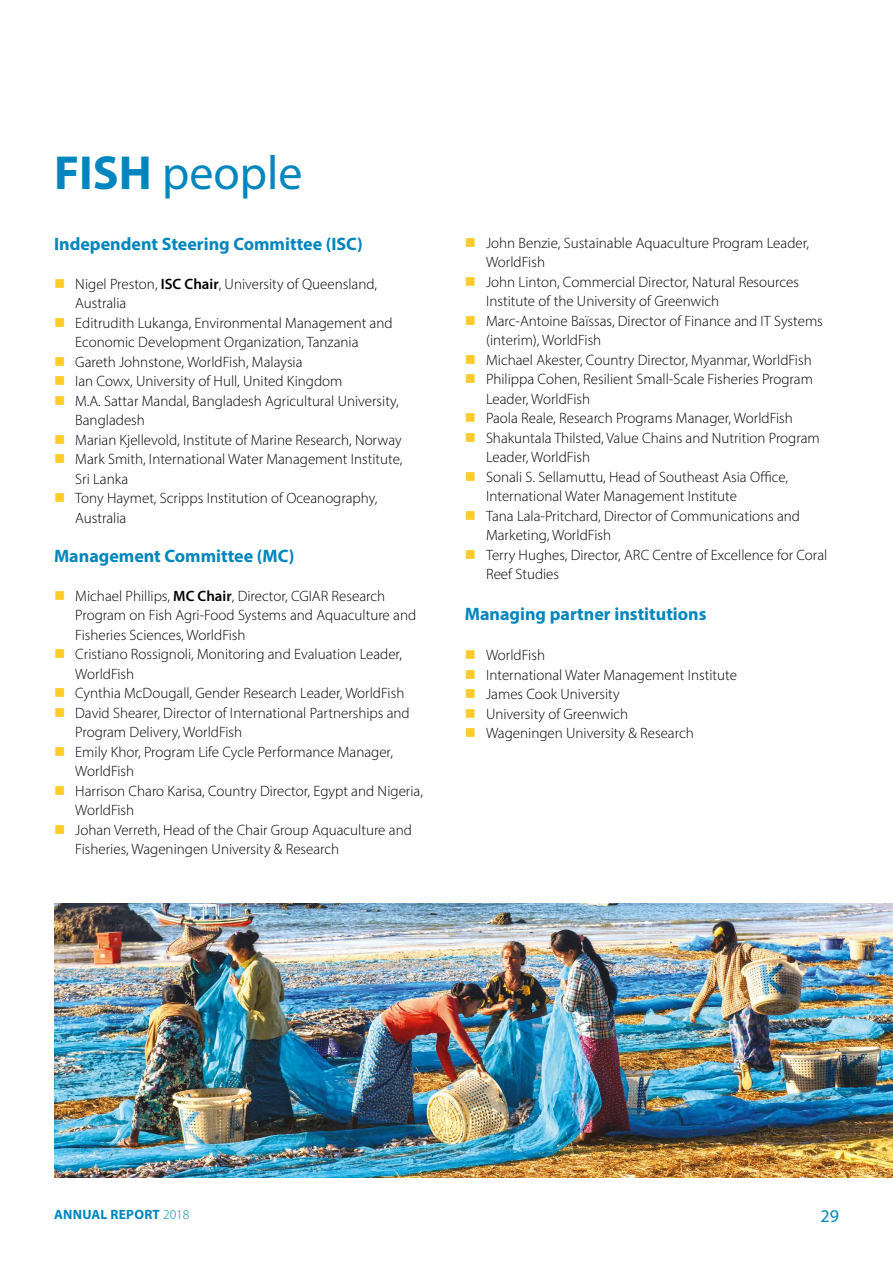
<style>
.page{position:relative;width:893px;height:1263px;background:#fff}
.page>*{position:absolute;margin:0;border:0;box-sizing:border-box;transform-origin:0 0}
.t1{font:48px "Myriad Pro";color:#0086be}
.t2{font:700 18px "Myriad Pro";color:#0086be}
.t3{font:18px "Myriad Pro";color:#0086be}
.t4{font:300 15px/19.5px "Myriad Pro";color:#000}
.t5{font:700 13.5px "Myriad Pro";letter-spacing:.02em;color:#0086be}
.s1{font-weight:700}
.s2{color:#fecb27}
.s3{font-weight:600}
.s4{font-weight:300}
</style>
<div class="page">
<img style="left:54px;top:904px;width:839px;height:274px">
<h1 class="t1" style="left:54px;top:143px;width:250px"><span class="s1">FISH</span> people</h1>
<p class="t2" style="left:54px;top:232px;width:310px">Independent Steering Committee (ISC)</p>
<p class="t4" style="left:75px;top:274px;width:303px;text-indent:-21px"><span class="s2">■</span> Nigel Preston, <span class="s3">ISC Chair</span>, University of Queensland,<br>Australia</p>
<p class="t4" style="left:75px;top:313px;width:319px;text-indent:-21px"><span class="s2">■</span> Editrudith Lukanga, Environmental Management and<br>Economic Development Organization, Tanzania</p>
<p class="t4" style="left:54px;top:352px;width:250px"><span class="s2">■</span> Gareth Johnstone, WorldFish, Malaysia</p>
<p class="t4" style="left:54px;top:371px;width:290px"><span class="s2">■</span> Ian Cowx, University of Hull, United Kingdom</p>
<p class="t4" style="left:75px;top:391px;width:325px;text-indent:-21px"><span class="s2">■</span> M.A. Sattar Mandal, Bangladesh Agricultural University,<br>Bangladesh</p>
<p class="t4" style="left:54px;top:430px;width:349px"><span class="s2">■</span> Marian Kjellevold, Institute of Marine Research, Norway</p>
<p class="t4" style="left:75px;top:449px;width:329px;text-indent:-21px"><span class="s2">■</span> Mark Smith, International Water Management Institute,<br>Sri Lanka</p>
<p class="t4" style="left:75px;top:488px;width:304px;text-indent:-21px"><span class="s2">■</span> Tony Haymet, Scripps Institution of Oceanography,<br>Australia</p>
<p class="t2" style="left:54px;top:544px;width:242px">Management Committee (MC)</p>
<p class="t4" style="left:75px;top:586px;width:342px;text-indent:-21px"><span class="s2">■</span> Michael Phillips, <span class="s3">MC Chair</span>, Director, CGIAR Research<br>Program on Fish Agri-Food Systems and Aquaculture and<br>Fisheries Sciences, WorldFish</p>
<p class="t4" style="left:75px;top:644px;width:328px;text-indent:-21px"><span class="s2">■</span> Cristiano Rossignoli, Monitoring and Evaluation Leader,<br>WorldFish</p>
<p class="t4" style="left:54px;top:683px;width:352px"><span class="s2">■</span> Cynthia McDougall, Gender Research Leader, WorldFish</p>
<p class="t4" style="left:75px;top:703px;width:336px;text-indent:-21px"><span class="s2">■</span> David Shearer, Director of International Partnerships and<br>Program Delivery, WorldFish</p>
<p class="t4" style="left:75px;top:742px;width:319px;text-indent:-21px"><span class="s2">■</span> Emily Khor, Program Life Cycle Performance Manager,<br>WorldFish</p>
<p class="t4" style="left:75px;top:781px;width:349px;text-indent:-21px"><span class="s2">■</span> Harrison Charo Karisa, Country Director, Egypt and Nigeria,<br>WorldFish</p>
<p class="t4" style="left:75px;top:820px;width:338px;text-indent:-21px"><span class="s2">■</span> Johan Verreth, Head of the Chair Group Aquaculture and<br>Fisheries, Wageningen University &amp; Research</p>
<p class="t4" style="left:486px;top:233px;width:325px;text-indent:-21px"><span class="s2">■</span> John Benzie, Sustainable Aquaculture Program Leader,<br>WorldFish</p>
<p class="t4" style="left:486px;top:272px;width:314px;text-indent:-21px"><span class="s2">■</span> John Linton, Commercial Director, Natural Resources<br>Institute of the University of Greenwich</p>
<p class="t4" style="left:486px;top:311px;width:338px;text-indent:-21px"><span class="s2">■</span> Marc-Antoine Baïssas, Director of Finance and IT Systems (interim), WorldFish</p>
<p class="t4" style="left:465px;top:350px;width:348px"><span class="s2">■</span> Michael Akester, Country Director, Myanmar, WorldFish</p>
<p class="t4" style="left:486px;top:369px;width:328px;text-indent:-21px"><span class="s2">■</span> Philippa Cohen, Resilient Small-Scale Fisheries Program<br>Leader, WorldFish</p>
<p class="t4" style="left:465px;top:408px;width:330px"><span class="s2">■</span> Paola Reale, Research Programs Manager, WorldFish</p>
<p class="t4" style="left:486px;top:428px;width:335px;text-indent:-21px"><span class="s2">■</span> Shakuntala Thilsted, Value Chains and Nutrition Program<br>Leader, WorldFish</p>
<p class="t4" style="left:486px;top:467px;width:304px;text-indent:-21px"><span class="s2">■</span> Sonali S. Sellamuttu, Head of Southeast Asia Office,<br>International Water Management Institute</p>
<p class="t4" style="left:486px;top:506px;width:316px;text-indent:-21px"><span class="s2">■</span> Tana Lala-Pritchard, Director of Communications and<br>Marketing, WorldFish</p>
<p class="t4" style="left:486px;top:545px;width:343px;text-indent:-21px"><span class="s2">■</span> Terry Hughes, Director, ARC Centre of Excellence for Coral<br>Reef Studies</p>
<p class="t2" style="left:465px;top:602px;width:243px">Managing partner institutions</p>
<p class="t4" style="left:465px;top:645px;width:82px"><span class="s2">■</span> WorldFish</p>
<p class="t4" style="left:465px;top:665px;width:274px"><span class="s2">■</span> International Water Management Institute</p>
<p class="t4" style="left:465px;top:684px;width:156px"><span class="s2">■</span> James Cook University</p>
<p class="t4" style="left:465px;top:704px;width:165px"><span class="s2">■</span> University of Greenwich</p>
<p class="t4" style="left:465px;top:723px;width:230px"><span class="s2">■</span> Wageningen University &amp; Research</p>
<p class="t5" style="left:54px;top:1206px;width:137px">ANNUAL REPORT <span class="s4">2018</span></p>
<p class="t3" style="left:820px;top:1205px;width:20px">29</p>
</div>
